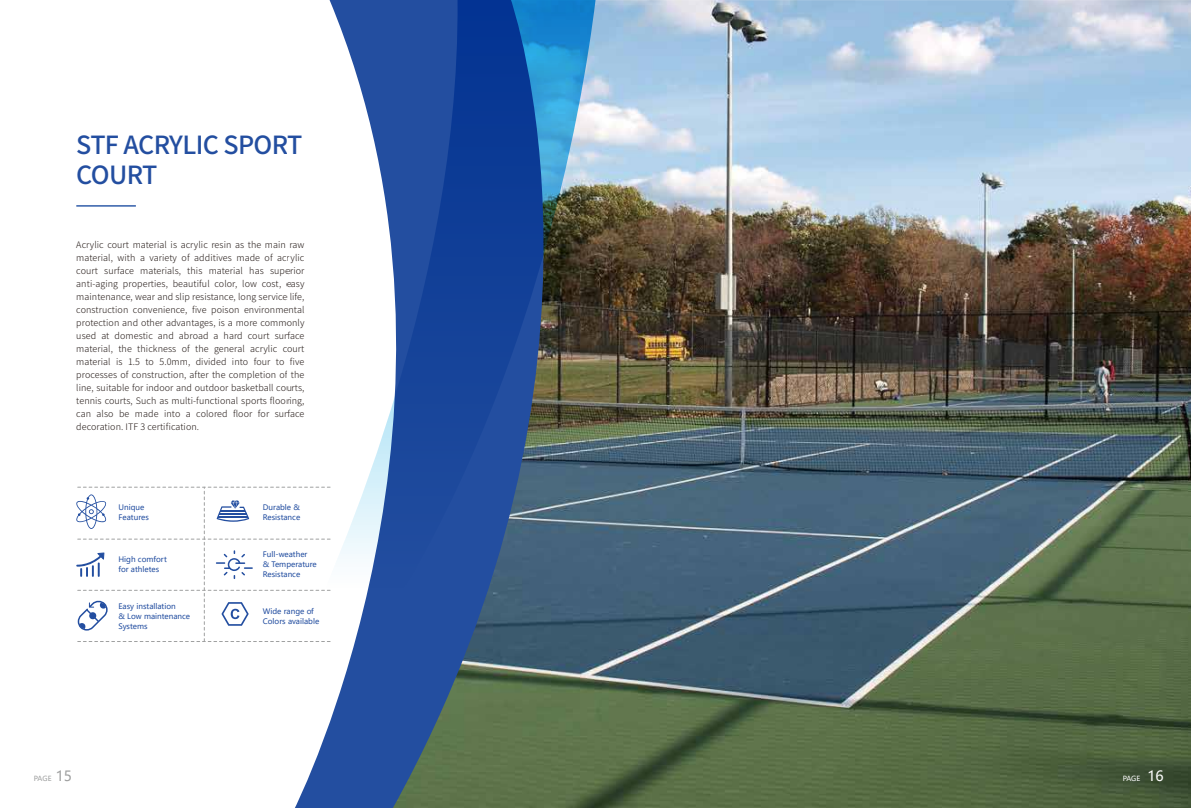
<style>
.page{position:relative;width:1191px;height:808px;background:#fff}
.page>*{position:absolute;margin:0;border:0;box-sizing:border-box;transform-origin:0 0}
.t1{font:500 25px/30px "Noto Sans Hans";letter-spacing:-.025em;color:#234ea0}
.t2{font:300 9px/13px "Noto Sans Hans";letter-spacing:.01em;color:#221815;text-align:justify}
.t3{font:7.5px/10px "Microsoft Ya Hei";color:#234ea0}
.t4{font:7px "Microsoft Ya Hei";color:#9fa0a0}
.t5{font:7px "Microsoft Ya Hei";color:#fff}
.s1{font-size:14px}
</style>
<div class="page">
<img style="left:637px;top:0;width:554px;height:808px">
<hr style="left:76px;top:205px;width:60px;height:2px;background:#2553a4">
<img style="left:295px;top:0;width:342px;height:808px">
<svg style="left:288px;top:0;width:307px;height:668px"></svg>
<svg style="left:76px;top:487px;width:255px;height:155px"></svg>
<hr style="left:218px;top:516px;width:30px;height:1px;background:#234ea0">
<h1 class="t1" style="left:76px;top:130px;width:227px">STF ACRYLIC SPORT<br>COURT</h1>
<p class="t2" style="left:76px;top:238px;width:230px">Acrylic court material is acrylic resin as the main raw material, with a variety of additives made of acrylic court surface materials, this material has superior anti-aging properties, beautiful color, low cost, easy maintenance, wear and slip resistance, long service life, construction convenience, five poison environmental protection and other advantages, is a more commonly used at domestic and abroad a hard court surface material, the thickness of the general acrylic court material is 1.5 to 5.0mm, divided into four to five processes of construction, after the completion of the line, suitable for indoor and outdoor basketball courts, tennis courts, Such as multi-functional sports flooring, can also be made into a colored floor for surface decoration. ITF 3 certification.</p>
<p class="t3" style="left:118px;top:502px;width:32px">Unique<br>Features</p>
<p class="t3" style="left:263px;top:502px;width:39px">Durable &amp;<br>Resistance</p>
<p class="t3" style="left:118px;top:554px;width:50px">High comfort for athletes</p>
<p class="t3" style="left:263px;top:606px;width:58px">Wide range of<br>Colors available</p>
<p class="t3" style="left:263px;top:549px;width:55px">Full-weather<br>&amp; Temperature<br>Resistance</p>
<p class="t3" style="left:118px;top:601px;width:73px">Easy installation<br>&amp; Low maintenance<br>Systems</p>
<p class="t4" style="left:34px;top:773px;width:40px">PAGE <span class="s1">15</span></p>
<p class="t5" style="left:1122px;top:773px;width:43px">PAGE <span class="s1">16</span></p>
</div>
